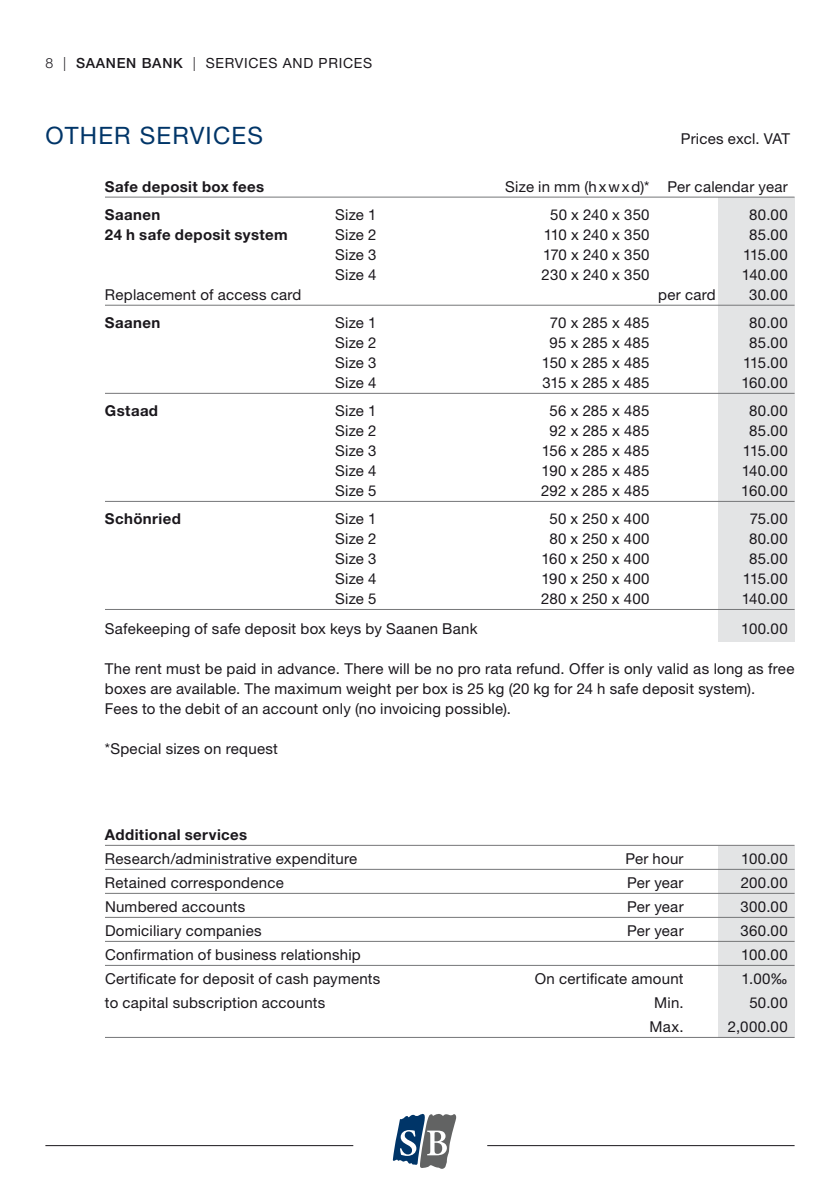
<style>
.page{position:relative;width:840px;height:1191px;background:#fff}
.page>*{position:absolute;margin:0;border:0;box-sizing:border-box;transform-origin:0 0}
.t1{font:24px "Helvetica Neue LT Std";letter-spacing:.05em;color:#003568}
.t2{font:15px/20px "Helvetica Neue LT Std";letter-spacing:.015em;color:#1a171c}
.t3{font:700 15px "Helvetica Neue LT Std";letter-spacing:.025em;color:#1a171c}
.t4{font:15px "Helvetica Neue LT Std";letter-spacing:-.005em;color:#1a171c}
.t5{font:14px "Helvetica Neue LT Std";letter-spacing:.05em;color:#1a171c}
.s1{font-weight:300}
.s2{font-weight:500}
</style>
<div class="page">
<hr style="left:45px;top:1145px;width:308px;height:1px;background:#1a171c">
<hr style="left:487px;top:1145px;width:307px;height:1px;background:#1a171c">
<svg style="left:392px;top:1113px;width:64px;height:56px"></svg>
<div style="left:717px;top:845px;width:77px;height:192px;background:#e3e4e5"></div>
<hr style="left:105px;top:845px;width:689px;height:1px;background:#757678">
<hr style="left:105px;top:869px;width:689px;height:1px;background:#757678">
<hr style="left:105px;top:893px;width:689px;height:1px;background:#757678">
<hr style="left:105px;top:917px;width:689px;height:1px;background:#757678">
<hr style="left:105px;top:941px;width:689px;height:1px;background:#757678">
<hr style="left:105px;top:965px;width:689px;height:1px;background:#757678">
<hr style="left:105px;top:1037px;width:689px;height:1px;background:#757678">
<div style="left:717px;top:198px;width:77px;height:444px;background:#e3e4e5"></div>
<hr style="left:105px;top:197px;width:689px;height:1px;background:#757678">
<hr style="left:105px;top:305px;width:689px;height:1px;background:#757678">
<hr style="left:105px;top:393px;width:689px;height:1px;background:#757678">
<hr style="left:105px;top:501px;width:689px;height:1px;background:#757678">
<hr style="left:105px;top:609px;width:689px;height:1px;background:#757678">
<p class="t5" style="left:45px;top:55px;width:328px"><span class="s1">8 |</span> <span class="s2">SAANEN BANK</span> <span class="s1">|</span> SERVICES AND PRICES</p>
<h1 class="t1" style="left:45px;top:121px;width:219px">OTHER SERVICES</h1>
<p class="t2" style="left:680px;top:128px;width:111px">Prices excl. VAT</p>
<p class="t3" style="left:105px;top:177px;width:161px">Safe deposit box fees</p>
<p class="t2" style="left:505px;top:176px;width:284px">Size in mm (hxwxd)* Per calendar year</p>
<p class="t3" style="left:105px;top:205px;width:57px">Saanen</p>
<p class="t2" style="left:335px;top:204px;width:43px">Size 1</p>
<p class="t2" style="left:550px;top:204px;width:101px">50 x 240 x 350</p>
<p class="t2" style="left:748px;top:204px;width:40px">80.00</p>
<p class="t3" style="left:105px;top:225px;width:184px">24 h safe deposit system</p>
<p class="t2" style="left:335px;top:224px;width:43px">Size 2</p>
<p class="t4" style="left:543px;top:226px;width:107px">110 x 240 x 350</p>
<p class="t2" style="left:748px;top:224px;width:40px">85.00</p>
<p class="t2" style="left:335px;top:244px;width:43px">Size 3</p>
<p class="t2" style="left:542px;top:244px;width:108px">170 x 240 x 350</p>
<p class="t2" style="left:742px;top:244px;width:46px">115.00</p>
<p class="t2" style="left:335px;top:264px;width:43px">Size 4</p>
<p class="t2" style="left:541px;top:264px;width:109px">230 x 240 x 350</p>
<p class="t2" style="left:741px;top:264px;width:47px">140.00</p>
<p class="t2" style="left:105px;top:284px;width:198px">Replacement of access card</p>
<p class="t2" style="left:658px;top:284px;width:59px">per card</p>
<p class="t2" style="left:748px;top:284px;width:40px">30.00</p>
<p class="t3" style="left:105px;top:313px;width:57px">Saanen</p>
<p class="t2" style="left:335px;top:313px;width:43px">Size 1</p>
<p class="t2" style="left:549px;top:313px;width:101px">70 x 285 x 485</p>
<p class="t2" style="left:748px;top:313px;width:40px">80.00</p>
<p class="t2" style="left:335px;top:333px;width:43px">Size 2</p>
<p class="t2" style="left:549px;top:333px;width:101px">95 x 285 x 485</p>
<p class="t2" style="left:748px;top:333px;width:40px">85.00</p>
<p class="t2" style="left:335px;top:353px;width:43px">Size 3</p>
<p class="t2" style="left:541px;top:353px;width:109px">150 x 285 x 485</p>
<p class="t2" style="left:742px;top:353px;width:46px">115.00</p>
<p class="t2" style="left:335px;top:373px;width:43px">Size 4</p>
<p class="t2" style="left:542px;top:373px;width:109px">315 x 285 x 485</p>
<p class="t2" style="left:741px;top:373px;width:48px">160.00</p>
<p class="t3" style="left:105px;top:402px;width:55px">Gstaad</p>
<p class="t2" style="left:335px;top:401px;width:43px">Size 1</p>
<p class="t2" style="left:549px;top:401px;width:101px">56 x 285 x 485</p>
<p class="t2" style="left:748px;top:401px;width:40px">80.00</p>
<p class="t2" style="left:335px;top:421px;width:43px">Size 2</p>
<p class="t2" style="left:549px;top:421px;width:101px">92 x 285 x 485</p>
<p class="t2" style="left:748px;top:421px;width:40px">85.00</p>
<p class="t2" style="left:335px;top:441px;width:43px">Size 3</p>
<p class="t2" style="left:541px;top:441px;width:109px">156 x 285 x 485</p>
<p class="t2" style="left:742px;top:441px;width:46px">115.00</p>
<p class="t2" style="left:335px;top:461px;width:43px">Size 4</p>
<p class="t2" style="left:541px;top:461px;width:109px">190 x 285 x 485</p>
<p class="t2" style="left:741px;top:461px;width:47px">140.00</p>
<p class="t2" style="left:335px;top:481px;width:43px">Size 5</p>
<p class="t2" style="left:540px;top:481px;width:110px">292 x 285 x 485</p>
<p class="t2" style="left:740px;top:481px;width:48px">160.00</p>
<p class="t3" style="left:105px;top:510px;width:77px">Schönried</p>
<p class="t2" style="left:335px;top:509px;width:43px">Size 1</p>
<p class="t2" style="left:549px;top:509px;width:101px">50 x 250 x 400</p>
<p class="t2" style="left:749px;top:509px;width:39px">75.00</p>
<p class="t2" style="left:335px;top:529px;width:43px">Size 2</p>
<p class="t2" style="left:549px;top:529px;width:102px">80 x 250 x 400</p>
<p class="t2" style="left:748px;top:529px;width:40px">80.00</p>
<p class="t2" style="left:335px;top:549px;width:43px">Size 3</p>
<p class="t2" style="left:541px;top:549px;width:109px">160 x 250 x 400</p>
<p class="t2" style="left:748px;top:549px;width:40px">85.00</p>
<p class="t2" style="left:335px;top:569px;width:43px">Size 4</p>
<p class="t2" style="left:541px;top:569px;width:109px">190 x 250 x 400</p>
<p class="t2" style="left:742px;top:569px;width:46px">115.00</p>
<p class="t2" style="left:335px;top:589px;width:43px">Size 5</p>
<p class="t2" style="left:540px;top:589px;width:110px">280 x 250 x 400</p>
<p class="t2" style="left:741px;top:589px;width:47px">140.00</p>
<p class="t2" style="left:105px;top:619px;width:374px">Safekeeping of safe deposit box keys by Saanen Bank</p>
<p class="t2" style="left:740px;top:619px;width:48px">100.00</p>
<p class="t2" style="left:105px;top:659px;width:690px">The rent must be paid in advance. There will be no pro rata refund. Offer is only valid as long as free boxes are available. The maximum weight per box is 25 kg (20 kg for 24 h safe deposit system).<br>Fees to the debit of an account only (no invoicing possible).</p>
<p class="t2" style="left:105px;top:739px;width:174px">*Special sizes on request</p>
<p class="t3" style="left:105px;top:825px;width:144px">Additional services</p>
<p class="t2" style="left:105px;top:848px;width:253px">Research/administrative expenditure</p>
<p class="t2" style="left:625px;top:848px;width:60px">Per hour</p>
<p class="t2" style="left:740px;top:848px;width:48px">100.00</p>
<p class="t2" style="left:105px;top:872px;width:180px">Retained correspondence</p>
<p class="t2" style="left:626px;top:872px;width:58px">Per year</p>
<p class="t2" style="left:740px;top:872px;width:49px">200.00</p>
<p class="t2" style="left:105px;top:896px;width:142px">Numbered accounts</p>
<p class="t2" style="left:626px;top:896px;width:58px">Per year</p>
<p class="t2" style="left:740px;top:896px;width:49px">300.00</p>
<p class="t2" style="left:105px;top:920px;width:158px">Domiciliary companies</p>
<p class="t2" style="left:626px;top:920px;width:58px">Per year</p>
<p class="t2" style="left:740px;top:920px;width:49px">360.00</p>
<p class="t2" style="left:105px;top:944px;width:257px">Confirmation of business relationship</p>
<p class="t2" style="left:740px;top:944px;width:48px">100.00</p>
<p class="t2" style="left:105px;top:968px;width:277px">Certificate for deposit of cash payments</p>
<p class="t2" style="left:534px;top:968px;width:150px">On certificate amount</p>
<p class="t2" style="left:741px;top:968px;width:48px">1.00‰</p>
<p class="t2" style="left:105px;top:992px;width:222px">to capital subscription accounts</p>
<p class="t2" style="left:654px;top:992px;width:31px">Min.</p>
<p class="t2" style="left:749px;top:992px;width:40px">50.00</p>
<p class="t2" style="left:649px;top:1016px;width:36px">Max.</p>
<p class="t2" style="left:727px;top:1016px;width:61px">2,000.00</p>
</div>
